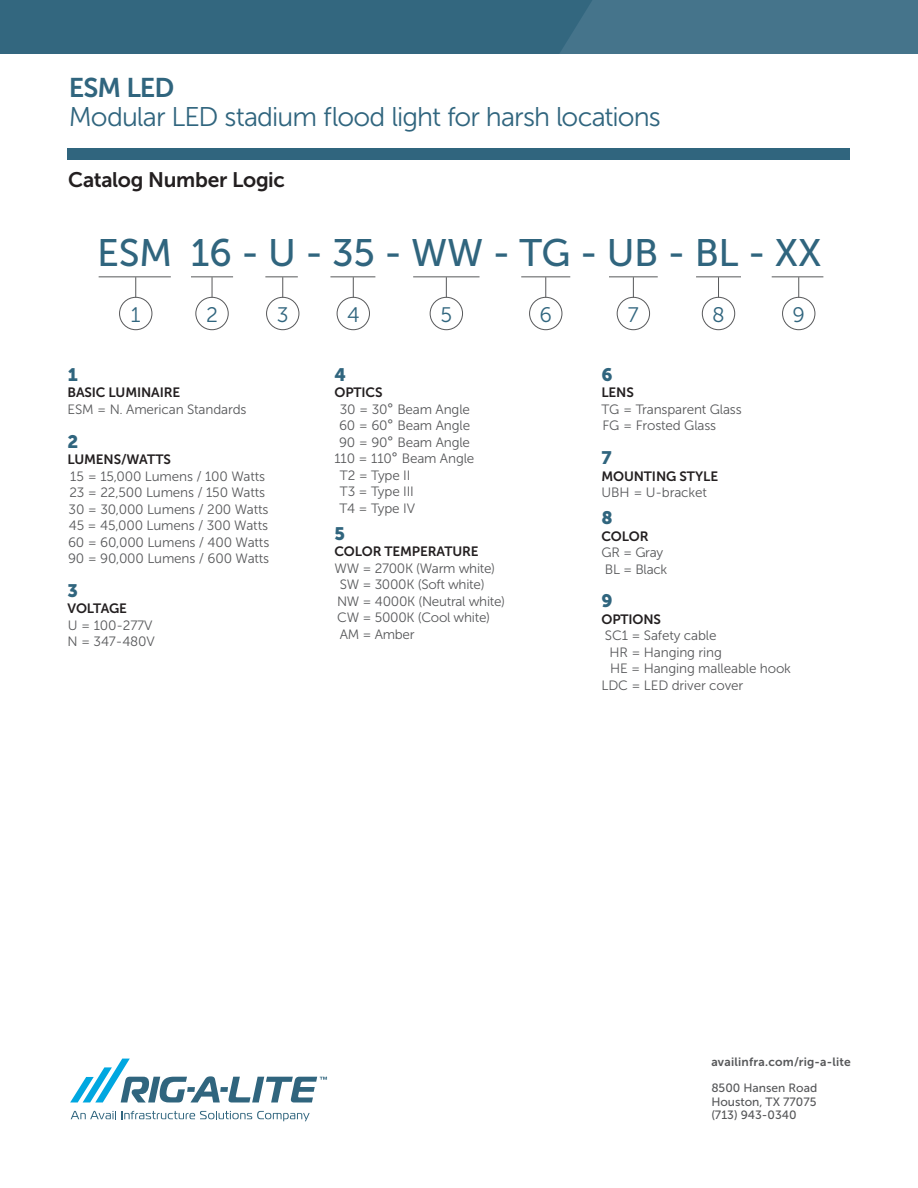
<style>
.page{position:relative;width:918px;height:1188px;background:#fff}
.page>*{position:absolute;margin:0;border:0;box-sizing:border-box;transform-origin:0 0}
.t1{font:38.25px "Museo Sans 500";letter-spacing:-.01em;color:#30657e}
.t2{font:27px "Museo Sans 300";letter-spacing:-.035em;color:#30657e}
.t3{font:27px "Museo Sans 700";letter-spacing:-.035em;color:#30657e}
.t4{font:21px "Museo Sans 700";letter-spacing:-.015em;color:#231f20}
.t5{font:21px "Museo Sans 300";color:#30657e}
.t6{font:18px "Museo Sans 900";color:#30657e}
.t7{font:13.5px/16.5px "Museo Sans 300";letter-spacing:-.01em;color:#57585a}
.t8{font:13.5px "Museo Sans 700";letter-spacing:-.01em;color:#231f20}
.t9{font:12px/13.5px "Museo Sans 500";color:#57585a;text-align:justify}
.t10{font:12px "Museo Sans 700";letter-spacing:.02em;color:#57585a}
.s1{font-size:15px}
</style>
<div class="page">
<div style="left:68px;top:148px;width:782px;height:12px;background:#30657e"></div>
<hr style="left:99px;top:276px;width:72px;height:1px;background:#57585a">
<hr style="left:265px;top:276px;width:33px;height:1px;background:#57585a">
<hr style="left:191px;top:276px;width:42px;height:1px;background:#57585a">
<hr style="left:413px;top:276px;width:67px;height:1px;background:#57585a">
<hr style="left:330px;top:276px;width:45px;height:1px;background:#57585a">
<hr style="left:772px;top:276px;width:51px;height:1px;background:#57585a">
<hr style="left:609px;top:276px;width:49px;height:1px;background:#57585a">
<hr style="left:696px;top:276px;width:45px;height:1px;background:#57585a">
<svg style="left:135px;top:277px;width:1px;height:20px"></svg>
<svg style="left:282px;top:277px;width:1px;height:20px"></svg>
<svg style="left:212px;top:277px;width:1px;height:20px"></svg>
<svg style="left:446px;top:277px;width:1px;height:20px"></svg>
<svg style="left:353px;top:277px;width:1px;height:20px"></svg>
<svg style="left:633px;top:277px;width:1px;height:20px"></svg>
<svg style="left:718px;top:277px;width:1px;height:20px"></svg>
<svg style="left:798px;top:277px;width:1px;height:20px"></svg>
<div style="left:119px;top:297px;width:33px;height:33px;border:1px solid #57585a;border-radius:50%"></div>
<div style="left:266px;top:297px;width:33px;height:33px;border:1px solid #57585a;border-radius:50%"></div>
<div style="left:195px;top:297px;width:34px;height:33px;border:1px solid #57585a;border-radius:50%"></div>
<div style="left:430px;top:297px;width:33px;height:33px;border:1px solid #57585a;border-radius:50%"></div>
<div style="left:337px;top:297px;width:33px;height:33px;border:1px solid #57585a;border-radius:50%"></div>
<div style="left:617px;top:297px;width:33px;height:33px;border:1px solid #57585a;border-radius:50%"></div>
<div style="left:702px;top:297px;width:33px;height:33px;border:1px solid #57585a;border-radius:50%"></div>
<div style="left:782px;top:297px;width:33px;height:33px;border:1px solid #57585a;border-radius:50%"></div>
<hr style="left:521px;top:276px;width:49px;height:1px;background:#57585a">
<svg style="left:545px;top:277px;width:1px;height:20px"></svg>
<div style="left:529px;top:297px;width:33px;height:33px;border:1px solid #57585a;border-radius:50%"></div>
<svg style="left:71px;top:1111px;width:239px;height:10px"></svg>
<svg style="left:70px;top:1059px;width:257px;height:43px"></svg>
<div style="left:0;top:0;width:918px;height:54px;background:#45748b"></div>
<div style="left:0;top:0;width:592px;height:54px;background:#33677f"></div>
<h2 class="t3" style="left:69px;top:73px;width:107px">ESM LED</h2>
<h2 class="t2" style="left:69px;top:102px;width:594px">Modular LED stadium flood light for harsh locations</h2>
<h3 class="t4" style="left:68px;top:168px;width:219px">Catalog Number Logic</h3>
<h1 class="t1" style="left:97px;top:232px;width:726px">ESM 16 - U - 35 - WW - TG - UB - BL - XX</h1>
<h3 class="t5" style="left:206px;top:304px;width:13px">2</h3>
<h3 class="t5" style="left:347px;top:304px;width:14px">4</h3>
<h3 class="t5" style="left:440px;top:304px;width:13px">5</h3>
<h3 class="t5" style="left:628px;top:304px;width:12px">7</h3>
<h3 class="t5" style="left:712px;top:304px;width:14px">8</h3>
<h3 class="t5" style="left:793px;top:304px;width:14px">9</h3>
<h3 class="t5" style="left:540px;top:304px;width:14px">6</h3>
<h3 class="t5" style="left:131px;top:304px;width:11px">1</h3>
<h3 class="t5" style="left:277px;top:304px;width:13px">3</h3>
<h3 class="t6" style="left:68px;top:364px;width:12px">1</h3>
<p class="t8" style="left:68px;top:385px;width:114px">BASIC LUMINAIRE</p>
<p class="t7" style="left:68px;top:401px;width:181px">ESM = N. American Standards</p>
<h3 class="t6" style="left:68px;top:431px;width:12px">2</h3>
<p class="t8" style="left:68px;top:452px;width:105px">LUMENS/WATTS</p>
<p class="t7" style="left:68px;top:468px;width:203px">15 = 15,000 Lumens / 100 Watts<br>23 = 22,500 Lumens / 150 Watts<br>30 = 30,000 Lumens / 200 Watts<br>45 = 45,000 Lumens / 300 Watts<br>60 = 60,000 Lumens / 400 Watts<br>90 = 90,000 Lumens / 600 Watts</p>
<h3 class="t6" style="left:68px;top:580px;width:12px">3</h3>
<p class="t8" style="left:68px;top:601px;width:61px">VOLTAGE</p>
<p class="t7" style="left:68px;top:617px;width:89px">U = 100-277V<br>N = 347-480V</p>
<h3 class="t6" style="left:334px;top:364px;width:13px">4</h3>
<p class="t8" style="left:334px;top:385px;width:50px">OPTICS</p>
<p class="t7" style="left:340px;top:401px;width:132px">30 = 30<span class="s1">°</span> Beam Angle</p>
<p class="t7" style="left:339px;top:418px;width:133px">60 = 60<span class="s1">°</span> Beam Angle</p>
<p class="t7" style="left:339px;top:434px;width:133px">90 = 90<span class="s1">°</span> Beam Angle</p>
<p class="t7" style="left:335px;top:451px;width:141px">110 = 110<span class="s1">°</span> Beam Angle</p>
<p class="t7" style="left:340px;top:467px;width:72px">T2 = Type II</p>
<p class="t7" style="left:340px;top:484px;width:76px">T3 = Type III</p>
<p class="t7" style="left:339px;top:500px;width:77px">T4 = Type IV</p>
<h3 class="t6" style="left:335px;top:523px;width:12px">5</h3>
<p class="t8" style="left:335px;top:544px;width:146px">COLOR TEMPERATURE</p>
<p class="t7" style="left:335px;top:560px;width:172px">WW = 2700K (Warm white)<br>SW = 3000K (Soft white)<br>NW = 4000K (Neutral white)<br>CW = 5000K (Cool white)<br>AM = Amber</p>
<h3 class="t6" style="left:602px;top:364px;width:13px">6</h3>
<p class="t8" style="left:602px;top:385px;width:34px">LENS</p>
<p class="t7" style="left:602px;top:401px;width:142px">TG = Transparent Glass<br>FG = Frosted Glass</p>
<h3 class="t6" style="left:602px;top:448px;width:12px">7</h3>
<p class="t8" style="left:602px;top:469px;width:118px">MOUNTING STYLE</p>
<p class="t7" style="left:602px;top:484px;width:107px">UBH = U-bracket</p>
<h3 class="t6" style="left:602px;top:508px;width:13px">8</h3>
<p class="t8" style="left:602px;top:529px;width:49px">COLOR</p>
<p class="t7" style="left:602px;top:544px;width:67px">GR = Gray<br>BL = Black</p>
<h3 class="t6" style="left:602px;top:591px;width:13px">9</h3>
<p class="t8" style="left:602px;top:612px;width:61px">OPTIONS</p>
<p class="t7" style="left:605px;top:628px;width:113px">SC1 = Safety cable</p>
<p class="t7" style="left:610px;top:644px;width:114px">HR = Hanging ring</p>
<p class="t7" style="left:610px;top:661px;width:182px">HE = Hanging malleable hook</p>
<p class="t7" style="left:602px;top:677px;width:143px">LDC = LED driver cover</p>
<p class="t10" style="left:711px;top:1056px;width:141px">availinfra.com/rig-a-lite</p>
<p class="t9" style="left:711px;top:1081px;width:107px">8500 Hansen Road Houston, TX 77075 (713) 943-0340</p>
</div>
